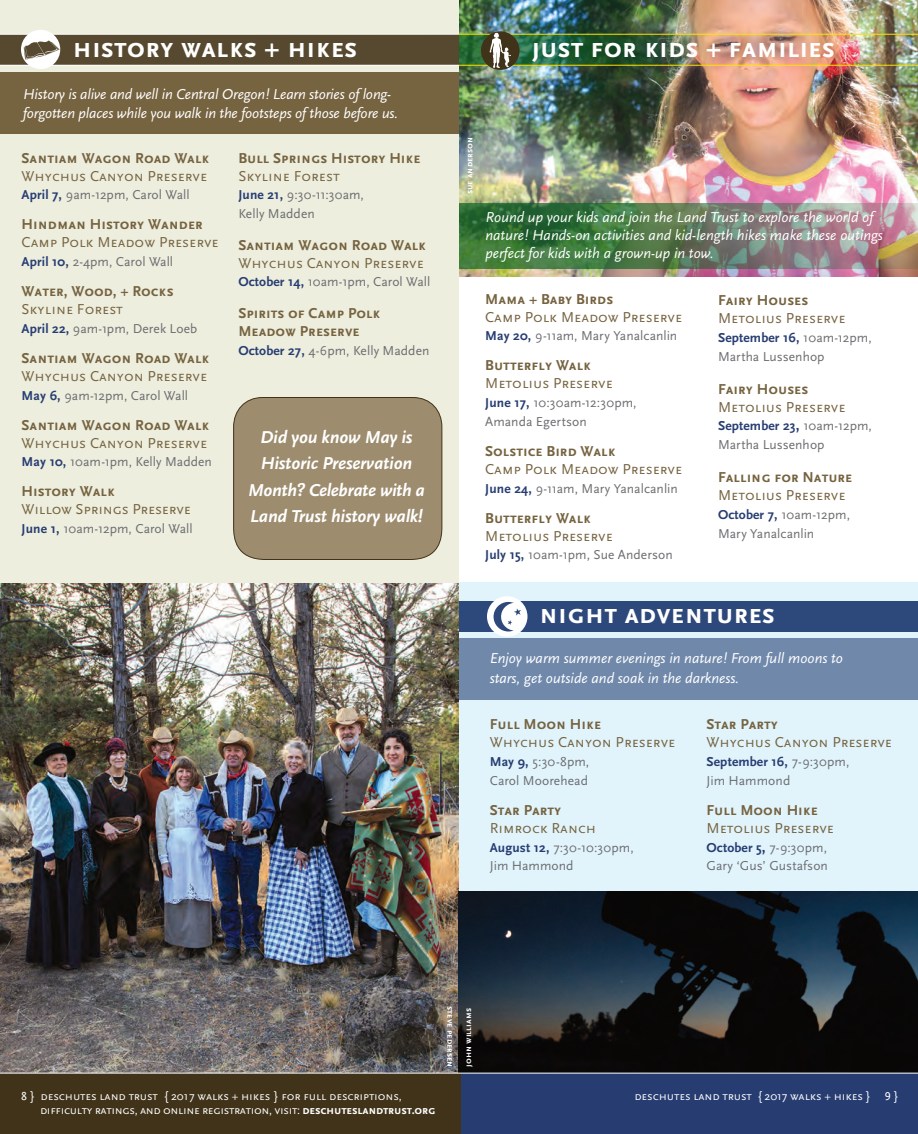
<style>
.page{position:relative;width:918px;height:1134px;background:#fff}
.page>*{position:absolute;margin:0;border:0;box-sizing:border-box;transform-origin:0 0}
.t1{font:700 28.5px "Scala Sans Caps";color:#fff}
.t2{font:italic 700 18px/26.4px "Scala Sans";letter-spacing:-.01em;color:#fff;text-align:center}
.t3{font:15px "Scala Sans Caps";color:#766340}
.t4{font:italic 15px/18px "Scala Sans";color:#fff}
.t5{font:700 15px "Scala Sans Caps";color:#766340}
.t6{font:13.5px "Scala Sans";color:#6c6d70}
.t7{font:700 13.5px "Scala Sans";letter-spacing:.01em;color:#273d72}
.t8{font:12px "Scala Sans Caps";letter-spacing:-.01em;color:#fff}
.t9{font:12px "Scala Sans Caps";letter-spacing:-.03em;color:#fff}
.t10{font:700 9px "Scala Sans Caps";color:#fff}
.s1{font-weight:700;color:#273d72}
.s2{font-weight:400;color:#6c6d70}
.s3{font-family:"Scala Sans Caps";font-size:15px}
.s4{font-family:"Scala Sans Caps";font-weight:700;font-size:15px;color:#273d72}
.s5{font-family:"Scala Sans"}
.s6{font-weight:700}
</style>
<div class="page">
<img style="left:0;top:582px;width:459px;height:491px">
<img style="left:459px;top:0;width:459px;height:277px">
<img style="left:459px;top:203px;width:459px;height:66px">
<div style="left:459px;top:582px;width:459px;height:315px;background:#e1f4fc"></div>
<div style="left:0;top:0;width:459px;height:582px;background:#edeede"></div>
<img style="left:459px;top:891px;width:459px;height:182px">
<div style="left:459px;top:1074px;width:459px;height:60px;background:#273d72"></div>
<div style="left:0;top:1074px;width:460px;height:60px;background:#413319"></div>
<div style="left:459px;top:601px;width:459px;height:30px;background:#2d487b"></div>
<div style="left:459px;top:639px;width:459px;height:61px;background:#7089ab"></div>
<svg style="left:487px;top:596px;width:40px;height:41px"></svg>
<div style="left:233px;top:397px;width:210px;height:163px;background:#9d8c6e"></div>
<div style="left:0;top:72px;width:459px;height:62px;background:#766340"></div>
<div style="left:0;top:35px;width:459px;height:30px;background:#56492f"></div>
<hr style="left:0;top:65px;width:459px;height:1px;background:#fff">
<hr style="left:0;top:34px;width:459px;height:1px;background:#fff">
<svg style="left:21px;top:30px;width:39px;height:39px"></svg>
<hr style="left:459px;top:65px;width:459px;height:1px;background:#ffe201">
<hr style="left:459px;top:34px;width:459px;height:1px;background:#ffe201">
<svg style="left:481px;top:31px;width:39px;height:39px"></svg>
<img style="left:459px;top:33px;width:234px;height:35px">
<p class="t1" style="left:73px;top:32px;width:286px">history walks + hikes</p>
<p class="t4" style="left:23px;top:84px;width:377px;line-height:19.5px">History is alive and well in Central Oregon! Learn stories of long&shy;forgotten places while you walk in the footsteps of those before us.</p>
<p class="t5" style="left:22px;top:149px;width:189px">Santiam Wagon Road Walk</p>
<p class="t3" style="left:22px;top:168px;width:187px">Whychus Canyon Preserve</p>
<p class="t6" style="left:22px;top:188px;width:169px"><span class="s1">April 7,</span> 9am-12pm, Carol Wall</p>
<p class="t5" style="left:22px;top:216px;width:183px">Hindman History Wander</p>
<p class="t3" style="left:22px;top:234px;width:199px">Camp Polk Meadow Preserve</p>
<p class="t6" style="left:22px;top:254px;width:153px"><span class="s1">April 10,</span> 2-4pm, Carol Wall</p>
<p class="t5" style="left:22px;top:283px;width:153px">Water, Wood, + Rocks</p>
<p class="t3" style="left:22px;top:301px;width:103px">Skyline Forest</p>
<p class="t6" style="left:22px;top:321px;width:177px"><span class="s1">April 22,</span> 9am-1pm, Derek Loeb</p>
<p class="t5" style="left:22px;top:350px;width:189px">Santiam Wagon Road Walk</p>
<p class="t3" style="left:22px;top:368px;width:187px">Whychus Canyon Preserve</p>
<p class="t6" style="left:22px;top:388px;width:168px"><span class="s1">May 6,</span> 9am-12pm, Carol Wall</p>
<p class="t5" style="left:22px;top:416px;width:189px">Santiam Wagon Road Walk</p>
<p class="t3" style="left:22px;top:435px;width:187px">Whychus Canyon Preserve</p>
<p class="t6" style="left:22px;top:455px;width:192px"><span class="s1">May 10,</span> 10am-1pm, Kelly Madden</p>
<p class="t5" style="left:22px;top:483px;width:95px">History Walk</p>
<p class="t3" style="left:22px;top:501px;width:171px">Willow Springs Preserve</p>
<p class="t6" style="left:22px;top:521px;width:173px"><span class="s1">June 1,</span> 10am-12pm, Carol Wall</p>
<p class="t5" style="left:238px;top:149px;width:184px">Bull Springs History Hike</p>
<p class="t3" style="left:238px;top:168px;width:103px">Skyline Forest</p>
<p class="t6" style="left:238px;top:188px;width:127px"><span class="s1">June 21,</span> 9:30-11:30am,</p>
<p class="t6" style="left:238px;top:206px;width:78px">Kelly Madden</p>
<p class="t5" style="left:238px;top:236px;width:189px">Santiam Wagon Road Walk</p>
<p class="t3" style="left:238px;top:255px;width:187px">Whychus Canyon Preserve</p>
<p class="t6" style="left:238px;top:275px;width:194px"><span class="s1">October 14,</span> 10am-1pm, Carol Wall</p>
<p class="t5" style="left:238px;top:305px;width:144px">Spirits of Camp Polk</p>
<p class="t5" style="left:238px;top:323px;width:123px">Meadow Preserve</p>
<p class="t6" style="left:238px;top:343px;width:193px"><span class="s1">October 27,</span> 4-6pm, Kelly Madden</p>
<p class="t2" style="left:248px;top:425px;width:178px">Did you know May is<br>Historic Preservation<br>Month? Celebrate with a<br>Land Trust history walk!</p>
<p class="t1" style="left:532px;top:32px;width:305px">just for kids + families</p>
<p class="t10" style="left:465px;top:194px;width:59px;rotate:-90deg">sue anderson</p>
<p class="t4" style="left:485px;top:208px;width:399px">Round up your kids and join the Land Trust to explore the world of nature! Hands-on activities and kid-length hikes make these outings perfect for kids with a grown-up in tow.</p>
<p class="t5" style="left:485px;top:290px;width:130px">Mama + Baby Birds</p>
<p class="t3" style="left:485px;top:309px;width:199px">Camp Polk Meadow Preserve</p>
<p class="t6" style="left:485px;top:329px;width:194px"><span class="s1">May 20,</span> 9-11am, Mary Yanalcanlin</p>
<p class="t5" style="left:485px;top:357px;width:108px">Butterfly Walk</p>
<p class="t3" style="left:485px;top:375px;width:129px">Metolius Preserve</p>
<p class="t6" style="left:485px;top:395px;width:153px"><span class="s1">June 17,</span> 10:30am-12:30pm,</p>
<p class="t6" style="left:485px;top:414px;width:103px">Amanda Egertson</p>
<p class="t5" style="left:485px;top:443px;width:132px">Solstice Bird Walk</p>
<p class="t3" style="left:485px;top:461px;width:199px">Camp Polk Meadow Preserve</p>
<p class="t6" style="left:485px;top:481px;width:194px"><span class="s1">June 24,</span> 9-11am, Mary Yanalcanlin</p>
<p class="t5" style="left:485px;top:509px;width:108px">Butterfly Walk</p>
<p class="t3" style="left:485px;top:528px;width:129px">Metolius Preserve</p>
<p class="t6" style="left:485px;top:548px;width:189px"><span class="s1">July 15,</span> 10am-1pm, Sue Anderson</p>
<p class="t5" style="left:718px;top:292px;width:92px">Fairy Houses</p>
<p class="t3" style="left:718px;top:310px;width:129px">Metolius Preserve</p>
<p class="t7" style="left:718px;top:330px;width:155px">September 16, <span class="s2">10am-12pm,</span></p>
<p class="t6" style="left:718px;top:349px;width:108px">Martha Lussenhop</p>
<p class="t5" style="left:718px;top:380px;width:92px">Fairy Houses</p>
<p class="t3" style="left:718px;top:399px;width:129px">Metolius Preserve</p>
<p class="t7" style="left:718px;top:419px;width:155px">September 23<span class="s3">,</span> <span class="s2">10am-12pm,</span></p>
<p class="t6" style="left:718px;top:437px;width:108px">Martha Lussenhop</p>
<p class="t5" style="left:718px;top:469px;width:136px">Falling for Nature</p>
<p class="t3" style="left:718px;top:487px;width:129px">Metolius Preserve</p>
<p class="t6" style="left:718px;top:507px;width:134px"><span class="s1">October 7,</span> 10am-12pm,</p>
<p class="t6" style="left:718px;top:526px;width:98px">Mary Yanalcanlin</p>
<p class="t1" style="left:539px;top:598px;width:237px">night adventures</p>
<p class="t4" style="left:490px;top:649px;width:355px;line-height:19.5px">Enjoy warm summer evenings in nature! From full moons to stars, get outside and soak in the darkness.</p>
<p class="t5" style="left:490px;top:716px;width:113px">Full Moon Hike</p>
<p class="t3" style="left:490px;top:734px;width:187px">Whychus Canyon Preserve</p>
<p class="t6" style="left:490px;top:754px;width:101px"><span class="s1">May 9,</span> 5:30-8pm,</p>
<p class="t6" style="left:490px;top:773px;width:100px">Carol Moorehead</p>
<p class="t5" style="left:490px;top:802px;width:73px">Star Party</p>
<p class="t3" style="left:490px;top:820px;width:108px">Rimrock Ranch</p>
<p class="t6" style="left:490px;top:840px;width:145px"><span class="s1">August 12,</span> 7:30-10:30pm,</p>
<p class="t6" style="left:490px;top:859px;width:85px">Jim Hammond</p>
<p class="t5" style="left:706px;top:716px;width:73px">Star Party</p>
<p class="t3" style="left:706px;top:734px;width:187px">Whychus Canyon Preserve</p>
<p class="t7" style="left:706px;top:754px;width:144px">September 16, <span class="s2">7-9:30pm,</span></p>
<p class="t6" style="left:706px;top:773px;width:85px">Jim Hammond</p>
<p class="t5" style="left:706px;top:802px;width:113px">Full Moon Hike</p>
<p class="t3" style="left:706px;top:820px;width:129px">Metolius Preserve</p>
<p class="t6" style="left:706px;top:840px;width:122px"><span class="s1">October 5</span><span class="s4">,</span> 7-9:30pm,</p>
<p class="t6" style="left:706px;top:859px;width:123px">Gary ‘Gus’ Gustafson</p>
<p class="t8" style="left:21px;top:1090px;width:382px">8 } deschutes land trust { <span class="s5">2017</span> walks + hikes } for full descriptions,</p>
<p class="t9" style="left:40px;top:1104px;width:397px">difficulty ratings, and online registration, visit: <span class="s6">deschuteslandtrust.org</span></p>
<p class="t10" style="left:456px;top:1006px;width:63px;rotate:90deg">steve pedersen</p>
<p class="t10" style="left:463px;top:1067px;width:60px;rotate:-90deg">john williams</p>
<p class="t8" style="left:634px;top:1089px;width:266px">deschutes land trust { <span class="s5">2017</span> walks + hikes } 9 }</p>
</div>
